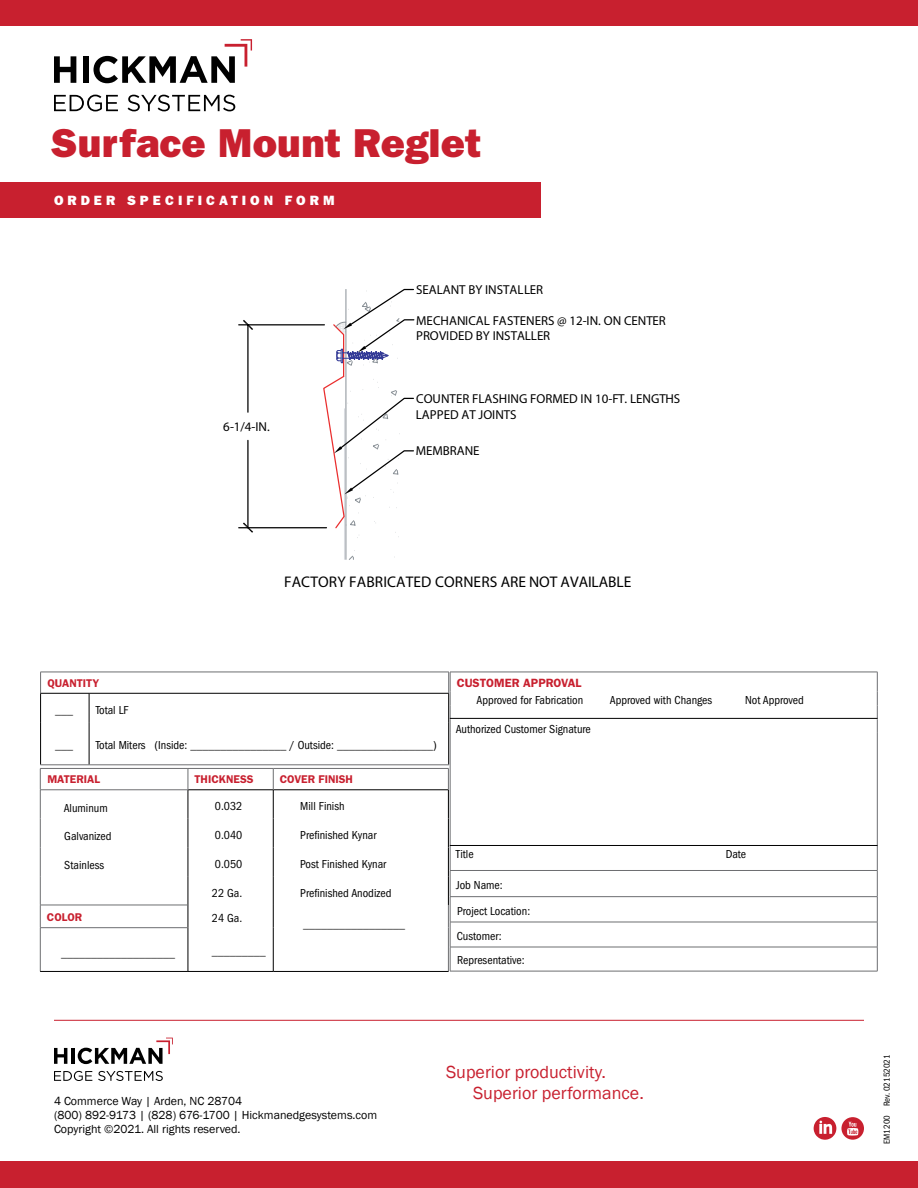
<style>
.page{position:relative;width:918px;height:1188px;background:#fff}
.page>*{position:absolute;margin:0;border:0;box-sizing:border-box;transform-origin:0 0}
.t1{font:800 40.5px "Franklin Gothic";color:#c8202f}
.t2{font:18px/21.6px "Franklin Gothic";color:#c8202f}
.t3{font:15.45px "Arial";letter-spacing:.005em;color:#000}
.t4{font:800 13.5px "Franklin Gothic";letter-spacing:.3em;color:#fff}
.t5{font:12.9px/15.5px "Arial";color:#000}
.t6{font:condensed 12px/25.2px "Franklin Gothic";color:#000}
.t7{font:12px/14.4px "Franklin Gothic";color:#000}
.t8{font:600 12px "Franklin Gothic";color:#c8202f}
.t9{font:600 11.25px "Franklin Gothic";color:#c8202f}
.t10{font:condensed 9px "Franklin Gothic";color:#000}
</style>
<div class="page">
<div style="left:0;top:0;width:918px;height:26px;background:#c8202f"></div>
<div style="left:0;top:182px;width:541px;height:36px;background:#c8202f"></div>
<div style="left:0;top:1161px;width:918px;height:27px;background:#c8202f"></div>
<svg style="left:54px;top:56px;width:22px;height:27px"></svg>
<div style="left:83px;top:56px;width:5px;height:27px;background:#000"></div>
<svg style="left:94px;top:39px;width:158px;height:44px"></svg>
<svg style="left:54px;top:95px;width:64px;height:16px"></svg>
<svg style="left:128px;top:95px;width:107px;height:16px"></svg>
<svg style="left:54px;top:1048px;width:13px;height:16px"></svg>
<hr style="left:71px;top:1048px;width:4px;height:16px;background:#000">
<svg style="left:78px;top:1038px;width:95px;height:26px"></svg>
<svg style="left:54px;top:1071px;width:38px;height:10px"></svg>
<svg style="left:98px;top:1071px;width:65px;height:10px"></svg>
<hr style="left:54px;top:1020px;width:810px;height:1px;background:#c8202f">
<svg style="left:814px;top:1117px;width:50px;height:23px"></svg>
<hr style="left:239px;top:527px;width:88px;height:1px;background:#000">
<hr style="left:239px;top:324px;width:85px;height:1px;background:#000">
<hr style="left:247px;top:440px;width:2px;height:88px;background:#000">
<hr style="left:247px;top:325px;width:2px;height:87px;background:#000">
<svg style="left:243px;top:523px;width:10px;height:10px"></svg>
<svg style="left:243px;top:320px;width:10px;height:10px"></svg>
<svg style="left:322px;top:288px;width:93px;height:272px"></svg>
<hr style="left:188px;top:928px;width:1px;height:43px;background:#000">
<hr style="left:273px;top:928px;width:1px;height:43px;background:#000">
<hr style="left:188px;top:790px;width:85px;height:1px;background:#000">
<hr style="left:273px;top:790px;width:176px;height:1px;background:#000">
<hr style="left:40px;top:768px;width:148px;height:1px;background:#6d6e71">
<hr style="left:188px;top:768px;width:85px;height:1px;background:#6d6e71">
<hr style="left:273px;top:768px;width:176px;height:1px;background:#6d6e71">
<hr style="left:40px;top:790px;width:148px;height:1px;background:#6d6e71">
<svg style="left:40px;top:769px;width:1px;height:158px"></svg>
<hr style="left:40px;top:928px;width:1px;height:43px;background:#6d6e71">
<svg style="left:188px;top:769px;width:1px;height:159px"></svg>
<svg style="left:273px;top:769px;width:1px;height:159px"></svg>
<hr style="left:40px;top:971px;width:148px;height:1px;background:#000">
<hr style="left:188px;top:971px;width:85px;height:1px;background:#000">
<hr style="left:273px;top:971px;width:176px;height:1px;background:#000">
<hr style="left:40px;top:905px;width:148px;height:1px;background:#6d6e71">
<hr style="left:40px;top:927px;width:148px;height:1px;background:#6d6e71">
<svg style="left:89px;top:694px;width:1px;height:28px"></svg>
<hr style="left:40px;top:722px;width:1px;height:43px;background:#000">
<hr style="left:89px;top:722px;width:1px;height:43px;background:#000">
<hr style="left:448px;top:722px;width:1px;height:43px;background:#000">
<hr style="left:40px;top:693px;width:49px;height:1px;background:#000">
<hr style="left:89px;top:693px;width:360px;height:1px;background:#000">
<hr style="left:40px;top:672px;width:49px;height:1px;background:#6d6e71">
<hr style="left:89px;top:672px;width:360px;height:1px;background:#6d6e71">
<svg style="left:40px;top:672px;width:1px;height:50px"></svg>
<hr style="left:40px;top:765px;width:49px;height:1px;background:#6d6e71">
<hr style="left:89px;top:765px;width:360px;height:1px;background:#6d6e71">
<hr style="left:450px;top:896px;width:428px;height:1px;background:#6d6e71">
<hr style="left:450px;top:922px;width:428px;height:1px;background:#6d6e71">
<hr style="left:450px;top:947px;width:428px;height:1px;background:#6d6e71">
<svg style="left:448px;top:769px;width:3px;height:202px"></svg>
<hr style="left:450px;top:971px;width:428px;height:1px;background:#6d6e71">
<hr style="left:450px;top:672px;width:428px;height:1px;background:#6d6e71">
<hr style="left:450px;top:733px;width:1px;height:137px;background:#6d6e71">
<hr style="left:450px;top:870px;width:428px;height:1px;background:#6d6e71">
<svg style="left:448px;top:672px;width:3px;height:61px"></svg>
<svg style="left:877px;top:672px;width:1px;height:61px"></svg>
<hr style="left:877px;top:733px;width:1px;height:137px;background:#6d6e71">
<svg style="left:877px;top:871px;width:1px;height:100px"></svg>
<hr style="left:450px;top:718px;width:428px;height:1px;background:#000">
<hr style="left:450px;top:845px;width:428px;height:1px;background:#000">
<h1 class="t1" style="left:51px;top:119px;width:432px">Surface Mount Reglet</h1>
<p class="t4" style="left:54px;top:192px;width:282px">ORDER SPECIFICATION FORM</p>
<p class="t5" style="left:223px;top:419px;width:48px">6-1/4-IN.</p>
<p class="t5" style="left:416px;top:282px;width:129px">SEALANT BY INSTALLER</p>
<p class="t5" style="left:416px;top:312px;width:251px">MECHANICAL FASTENERS @ 12-IN. ON CENTER<br>PROVIDED BY INSTALLER</p>
<p class="t5" style="left:416px;top:391px;width:266px">COUNTER FLASHING FORMED IN 10-FT. LENGTHS<br>LAPPED AT JOINTS</p>
<p class="t5" style="left:416px;top:443px;width:65px">MEMBRANE</p>
<p class="t9" style="left:47px;top:676px;width:53px">QUANTITY</p>
<p class="t6" style="left:55px;top:697px;width:19px">___</p>
<p class="t6" style="left:96px;top:697px;width:34px">Total LF</p>
<p class="t3" style="left:284px;top:572px;width:349px">FACTORY FABRICATED CORNERS ARE NOT AVAILABLE</p>
<p class="t8" style="left:457px;top:676px;width:126px">CUSTOMER APPROVAL</p>
<p class="t6" style="left:477px;top:687px;width:108px">Approved for Fabrication</p>
<p class="t6" style="left:610px;top:687px;width:104px">Approved with Changes</p>
<p class="t6" style="left:745px;top:687px;width:60px">Not Approved</p>
<p class="t6" style="left:456px;top:716px;width:137px">Authorized Customer Signature</p>
<p class="t6" style="left:55px;top:733px;width:19px">___</p>
<p class="t6" style="left:96px;top:733px;width:343px">Total Miters (Inside: ________________ / Outside: ________________)</p>
<p class="t9" style="left:47px;top:773px;width:54px">MATERIAL</p>
<p class="t9" style="left:195px;top:773px;width:60px">THICKNESS</p>
<p class="t9" style="left:280px;top:773px;width:75px">COVER FINISH</p>
<p class="t6" style="left:64px;top:795px;width:46px">Aluminum</p>
<p class="t6" style="left:215px;top:794px;width:29px">0.032</p>
<p class="t6" style="left:300px;top:794px;width:46px">Mill Finish</p>
<p class="t6" style="left:64px;top:824px;width:49px">Galvanized</p>
<p class="t6" style="left:215px;top:823px;width:29px">0.040</p>
<p class="t6" style="left:300px;top:823px;width:78px">Prefinished Kynar</p>
<p class="t6" style="left:64px;top:853px;width:41px">Stainless</p>
<p class="t6" style="left:215px;top:851px;width:29px">0.050</p>
<p class="t6" style="left:300px;top:851px;width:88px">Post Finished Kynar</p>
<p class="t6" style="left:212px;top:880px;width:32px">22 Ga.</p>
<p class="t6" style="left:300px;top:880px;width:93px">Prefinished Anodized</p>
<p class="t9" style="left:47px;top:910px;width:37px">COLOR</p>
<p class="t6" style="left:212px;top:906px;width:32px">24 Ga.</p>
<p class="t6" style="left:303px;top:911px;width:103px">_________________</p>
<p class="t6" style="left:61px;top:941px;width:115px">___________________</p>
<p class="t6" style="left:212px;top:939px;width:55px">_________</p>
<p class="t6" style="left:456px;top:841px;width:19px">Title</p>
<p class="t6" style="left:726px;top:841px;width:22px">Date</p>
<p class="t6" style="left:456px;top:872px;width:75px">Job Name:<br>Project Location:<br>Customer:<br>Representative:</p>
<p class="t7" style="left:54px;top:1094px;width:325px">4 Commerce Way | Arden, NC 28704<br>(800) 892-9173 | (828) 676-1700 | Hickmanedgesystems.com<br>Copyright ©2021. All rights reserved.</p>
<h2 class="t2" style="left:473px;top:1061px;width:172px;text-indent:-27px">Superior productivity.<br>Superior performance.</h2>
<p class="t10" style="left:882px;top:1144px;width:91px;rotate:-90deg">EM1200 Rev. 02152021</p>
</div>
